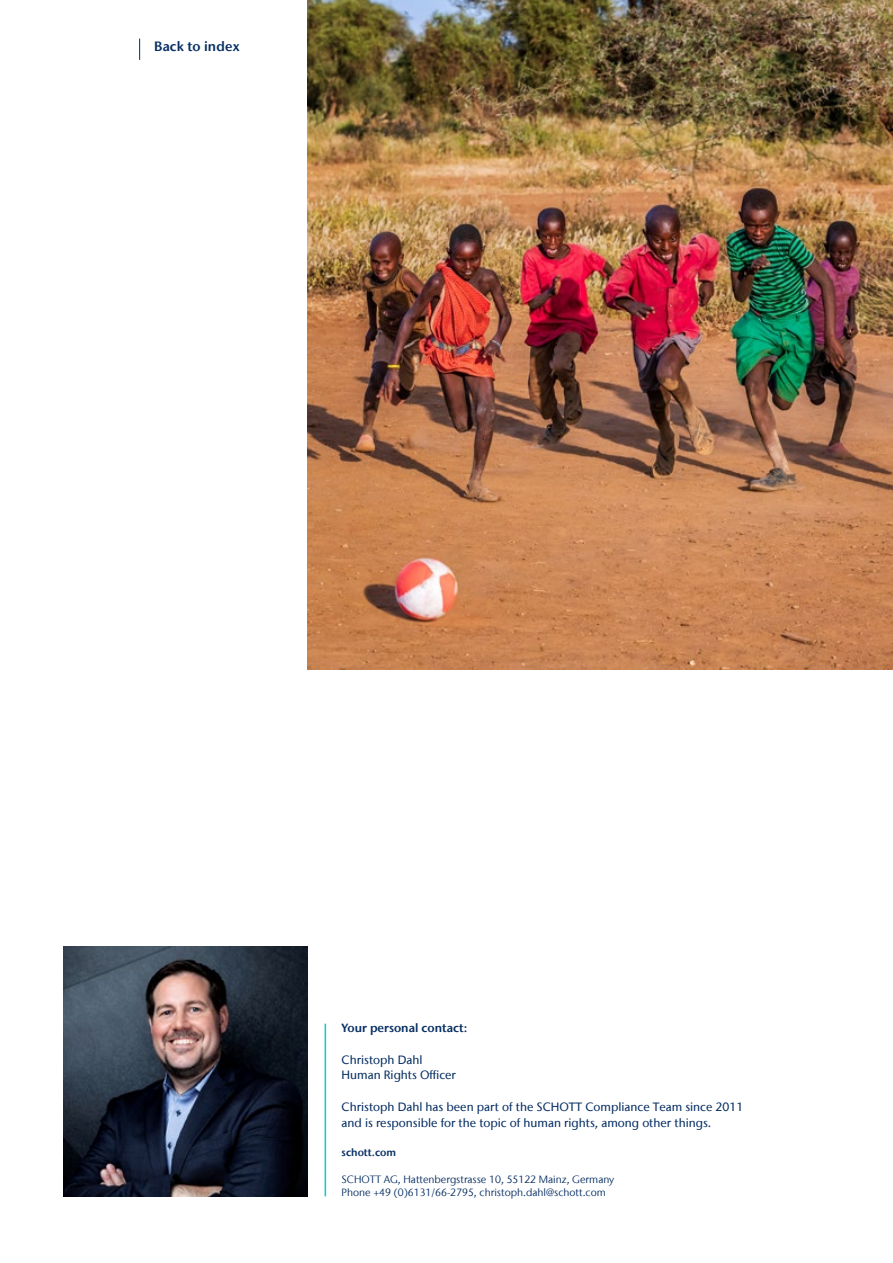
<style>
.page{position:relative;width:893px;height:1263px;background:#fff}
.page>*{position:absolute;margin:0;border:0;box-sizing:border-box;transform-origin:0 0}
.t1{font:600 13.5px "Stone Sans IIITC Com";letter-spacing:.01em;color:#062e62}
.t2{font:500 12px/15.8px "Stone Sans IIITC Com";color:#062e62}
.t3{font:600 12px "Stone Sans IIITC Com";color:#062e62}
.t4{font:10.5px/13.5px "Stone Sans IIITC Com";color:#062e62}
.t5{font:600 10.5px "Stone Sans IIITC Com";color:#062e62}
</style>
<div class="page">
<img style="left:308px;top:0;width:585px;height:669px">
<img style="left:64px;top:947px;width:244px;height:249px">
<hr style="left:325px;top:1024px;width:1px;height:172px;background:#00ced0">
<svg style="left:139px;top:39px;width:1px;height:21px"></svg>
<p class="t1" style="left:154px;top:38px;width:87px">Back to index</p>
<p class="t3" style="left:342px;top:1020px;width:127px">Your personal contact:</p>
<p class="t2" style="left:342px;top:1051px;width:116px">Christoph Dahl<br>Human Rights Officer</p>
<p class="t2" style="left:342px;top:1099px;width:403px">Christoph Dahl has been part of the SCHOTT Compliance Team since 2011 and is responsible for the topic of human rights, among other things.</p>
<p class="t5" style="left:342px;top:1145px;width:56px">schott.com</p>
<p class="t4" style="left:342px;top:1172px;width:274px">SCHOTT AG, Hattenbergstrasse 10, 55122 Mainz, Germany<br>Phone +49 (0)6131/66-2795, christoph.dahl@schott.com</p>
</div>
